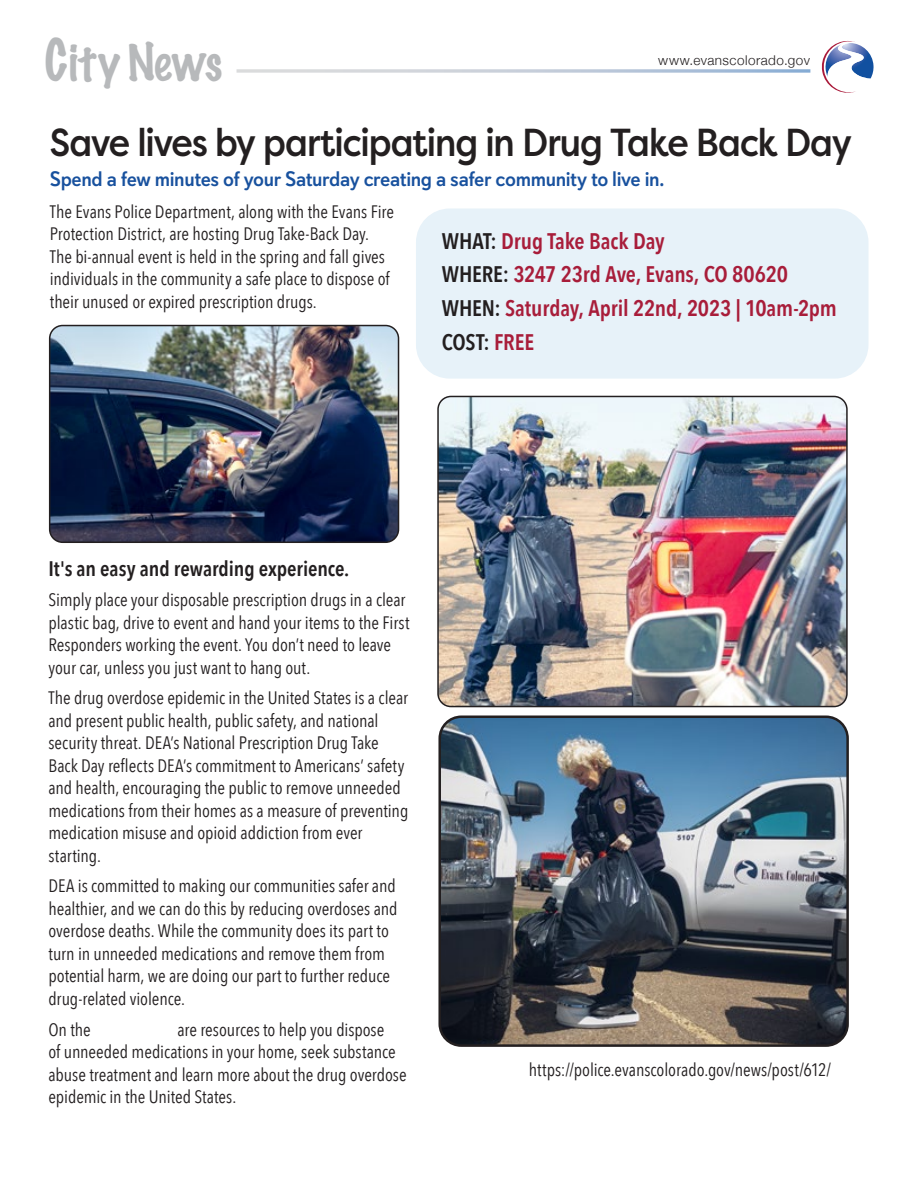
<style>
.page{position:relative;width:918px;height:1188px;background:#fff}
.page>*{position:absolute;margin:0;border:0;box-sizing:border-box;transform-origin:0 0}
.t1{font:100 46.5px "Marker Felt";letter-spacing:.015em;color:#b7b9bb}
.t2{font:500 39px "Filson Pro";letter-spacing:-.03em;color:#231f20;scale:.9 1}
.t3{font:600 22.5px/33.6px "Avenir Next Condensed";letter-spacing:-.01em;color:#a81d3a}
.t4{font:500 21px "Davis Sans";letter-spacing:-.02em;color:#18519e;scale:.95 1}
.t5{font:600 21px "Avenir Next Condensed";letter-spacing:-.005em;color:#231f20}
.t6{font:18px/22.5px "Avenir Next Condensed";letter-spacing:-.005em;color:#231f20}
.t7{font:300 13.5px "Helvetica Neue";letter-spacing:.035em;color:#231f20}
.s1{font-size:52.5px}
.s2{color:#231f20}
</style>
<div class="page">
<svg style="left:237px;top:69px;width:573px;height:4px"></svg>
<svg style="left:821px;top:41px;width:53px;height:52px"></svg>
<div style="left:416px;top:208px;width:452px;height:171px;background:#e7f2f9;border-radius:34px"></div>
<img style="left:50px;top:326px;width:349px;height:216px">
<div style="left:49px;top:325px;width:350px;height:218px;border:2px solid #231f20;border-radius:13px"></div>
<img style="left:440px;top:396px;width:405px;height:311px">
<div style="left:437px;top:396px;width:411px;height:311px;border:2px solid #231f20;border-radius:13px"></div>
<img style="left:442px;top:719px;width:403px;height:324px">
<div style="left:438px;top:715px;width:411px;height:332px;border:3px solid #231f20;border-radius:22px"></div>
<h1 class="t1" style="left:45px;top:25px;width:179px"><span class="s1">C</span>ity News</h1>
<p class="t7" style="left:658px;top:50px;width:153px">www.evanscolorado.gov</p>
<h2 class="t2" style="left:50px;top:115px;width:893px">Save lives by participating in Drug Take Back Day</h2>
<p class="t4" style="left:50px;top:166px;width:648px">Spend a few minutes of your Saturday creating a safer community to live in.</p>
<p class="t6" style="left:50px;top:199px;width:346px">The Evans Police Department, along with the Evans Fire Protection District, are hosting Drug Take-Back Day.<br>The bi-annual event is held in the spring and fall gives individuals in the community a safe place to dispose of their unused or expired prescription drugs.</p>
<p class="t3" style="left:442px;top:224px;width:397px"><span class="s2">WHAT:</span> Drug Take Back Day<br><span class="s2">WHERE:</span> 3247 23rd Ave, Evans, CO 80620<br><span class="s2">WHEN:</span> Saturday, April 22nd, 2023 | 10am-2pm<br><span class="s2">COST:</span> FREE</p>
<p class="t5" style="left:48px;top:550px;width:302px">It's an easy and rewarding experience.</p>
<p class="t6" style="left:48px;top:588px;width:363px">Simply place your disposable prescription drugs in a clear plastic bag, drive to event and hand your items to the First Responders working the event. You don’t need to leave your car, unless you just want to hang out.</p>
<p class="t6" style="left:48px;top:686px;width:361px">The drug overdose epidemic in the United States is a clear and present public health, public safety, and national security threat. DEA’s National Prescription Drug Take Back Day reflects DEA’s commitment to Americans’ safety and health, encouraging the public to remove unneeded medications from their homes as a measure of preventing medication misuse and opioid addiction from ever starting.</p>
<p class="t6" style="left:48px;top:874px;width:351px">DEA is committed to making our communities safer and healthier, and we can do this by reducing overdoses and overdose deaths. While the community does its part to turn in unneeded medications and remove them from potential harm, we are doing our part to further reduce drug-related violence.</p>
<p class="t6" style="left:48px;top:1017px;width:44px">On the</p>
<p class="t6" style="left:48px;top:1017px;width:360px;text-indent:129px">are resources to help you dispose<br>of unneeded medications in your home, seek substance abuse treatment and learn more about the drug overdose epidemic in the United States.</p>
<p class="t6" style="left:529px;top:1058px;width:304px">https://police.evanscolorado.gov/news/post/612/</p>
</div>
